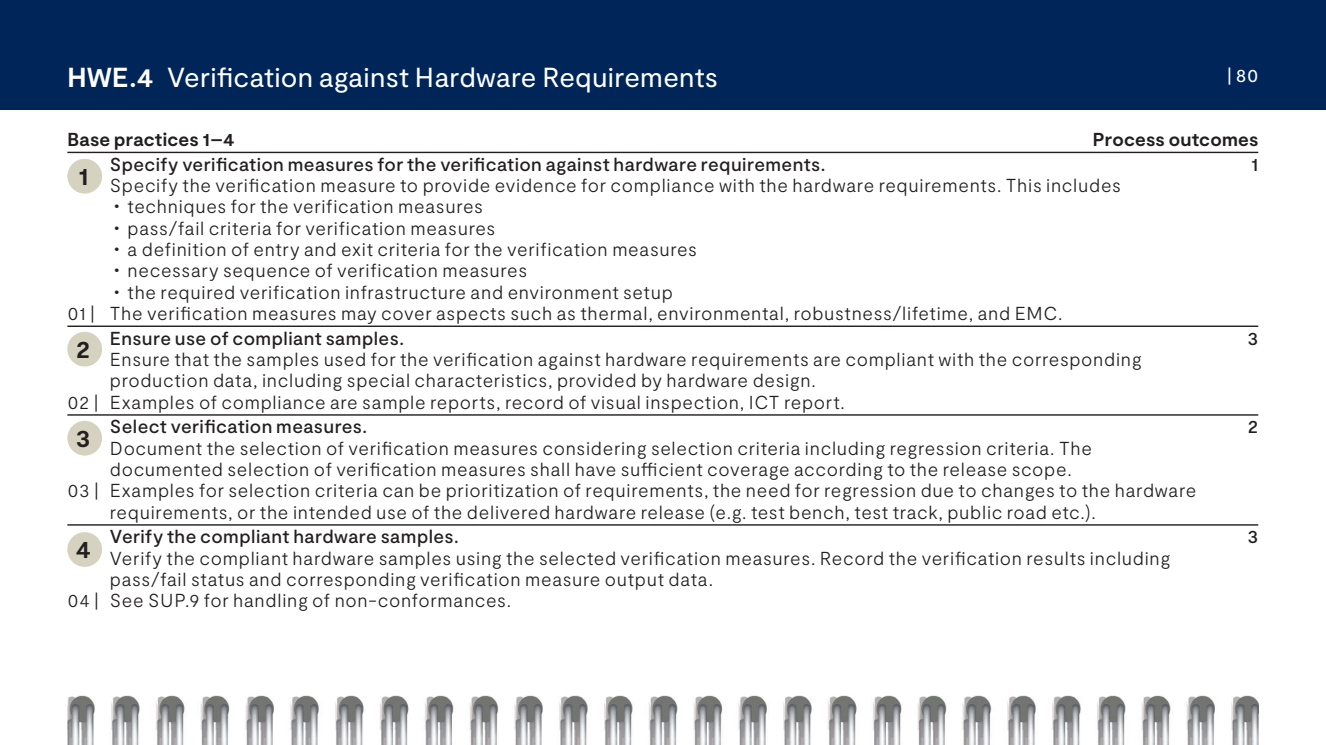
<style>
.page{position:relative;width:1326px;height:745px;background:#fff}
.page>*{position:absolute;margin:0;border:0;box-sizing:border-box;transform-origin:0 0}
.t1{font:27.5px "Moderat";letter-spacing:.01em;color:#fff}
.t2{font:700 25px "Moderat";color:#231f20}
.t3{font:300 18.75px "Moderat";letter-spacing:.035em;color:#231f20}
.t4{font:500 18.75px "Moderat";letter-spacing:.02em;color:#231f20}
.t5{font:700 18.75px "Moderat";letter-spacing:.01em;color:#231f20}
.t6{font:18.75px "Moderat";color:#fff}
.s1{font-weight:700}
</style>
<div class="page">
<div style="left:0;top:0;width:1325px;height:110px;background:#002659"></div>
<hr style="left:67px;top:152px;width:1191px;height:1px;background:#231f20">
<hr style="left:67px;top:325px;width:1191px;height:2px;background:#231f20">
<hr style="left:67px;top:414px;width:1191px;height:1px;background:#231f20">
<hr style="left:67px;top:524px;width:1191px;height:1px;background:#231f20">
<div style="left:67px;top:159px;width:35px;height:34px;background:#d5d2c0;border-radius:50%"></div>
<div style="left:67px;top:331px;width:35px;height:35px;background:#d5d2c0;border-radius:50%"></div>
<div style="left:67px;top:420px;width:35px;height:35px;background:#d5d2c0;border-radius:50%"></div>
<div style="left:67px;top:531px;width:35px;height:35px;background:#d5d2c0;border-radius:50%"></div>
<img style="left:67px;top:695px;width:1191px;height:49px">
<h1 class="t1" style="left:67px;top:61px;width:652px"><span class="s1">HWE.4</span> Verification against Hardware Requirements</h1>
<p class="t6" style="left:1226px;top:64px;width:33px">| 80</p>
<p class="t5" style="left:67px;top:129px;width:168px">Base practices 1–4</p>
<p class="t5" style="left:1092px;top:129px;width:167px">Process outcomes</p>
<p class="t4" style="left:110px;top:153px;width:717px">Specify verification measures for the verification against hardware requirements.</p>
<p class="t4" style="left:1250px;top:153px;width:9px">1</p>
<p class="t3" style="left:110px;top:174px;width:1012px">Specify the verification measure to provide evidence for compliance with the hardware requirements. This includes</p>
<p class="t3" style="left:128px;top:196px;width:357px">techniques for the verification measures</p>
<p class="t3" style="left:128px;top:217px;width:369px">pass/fail criteria for verification measures</p>
<p class="t3" style="left:128px;top:238px;width:571px">a definition of entry and exit criteria for the verification measures</p>
<p class="t3" style="left:128px;top:260px;width:401px">necessary sequence of verification measures</p>
<p class="t3" style="left:128px;top:281px;width:546px">the required verification infrastructure and environment setup</p>
<p class="t3" style="left:67px;top:302px;width:996px">01 | The verification measures may cover aspects such as thermal, environmental, robustness/lifetime, and EMC.</p>
<p class="t4" style="left:110px;top:327px;width:295px">Ensure use of compliant samples.</p>
<p class="t4" style="left:1247px;top:327px;width:12px">3</p>
<p class="t3" style="left:110px;top:348px;width:1033px">Ensure that the samples used for the verification against hardware requirements are compliant with the corresponding</p>
<p class="t3" style="left:110px;top:369px;width:707px">production data, including special characteristics, provided by hardware design.</p>
<p class="t3" style="left:67px;top:391px;width:779px">02 | Examples of compliance are sample reports, record of visual inspection, ICT report.</p>
<p class="t4" style="left:110px;top:415px;width:259px">Select verification measures.</p>
<p class="t4" style="left:1247px;top:415px;width:12px">2</p>
<p class="t3" style="left:110px;top:437px;width:983px">Document the selection of verification measures considering selection criteria including regression criteria. The</p>
<p class="t3" style="left:110px;top:458px;width:963px">documented selection of verification measures shall have sufficient coverage according to the release scope.</p>
<p class="t3" style="left:67px;top:479px;width:1130px">03 | Examples for selection criteria can be prioritization of requirements, the need for regression due to changes to the hardware</p>
<p class="t3" style="left:110px;top:501px;width:987px">requirements, or the intended use of the delivered hardware release (e.g. test bench, test track, public road etc.).</p>
<p class="t4" style="left:110px;top:525px;width:350px">Verify the compliant hardware samples.</p>
<p class="t4" style="left:1247px;top:525px;width:12px">3</p>
<p class="t3" style="left:110px;top:547px;width:1061px">Verify the compliant hardware samples using the selected verification measures. Record the verification results including</p>
<p class="t3" style="left:110px;top:568px;width:604px">pass/fail status and corresponding verification measure output data.</p>
<p class="t3" style="left:67px;top:589px;width:445px">04 | See SUP.9 for handling of non-conformances.</p>
<h2 class="t2" style="left:78px;top:161px;width:11px">1</h2>
<h2 class="t2" style="left:76px;top:334px;width:15px">2</h2>
<h2 class="t2" style="left:76px;top:423px;width:16px">3</h2>
<h2 class="t2" style="left:76px;top:534px;width:17px">4</h2>
</div>
